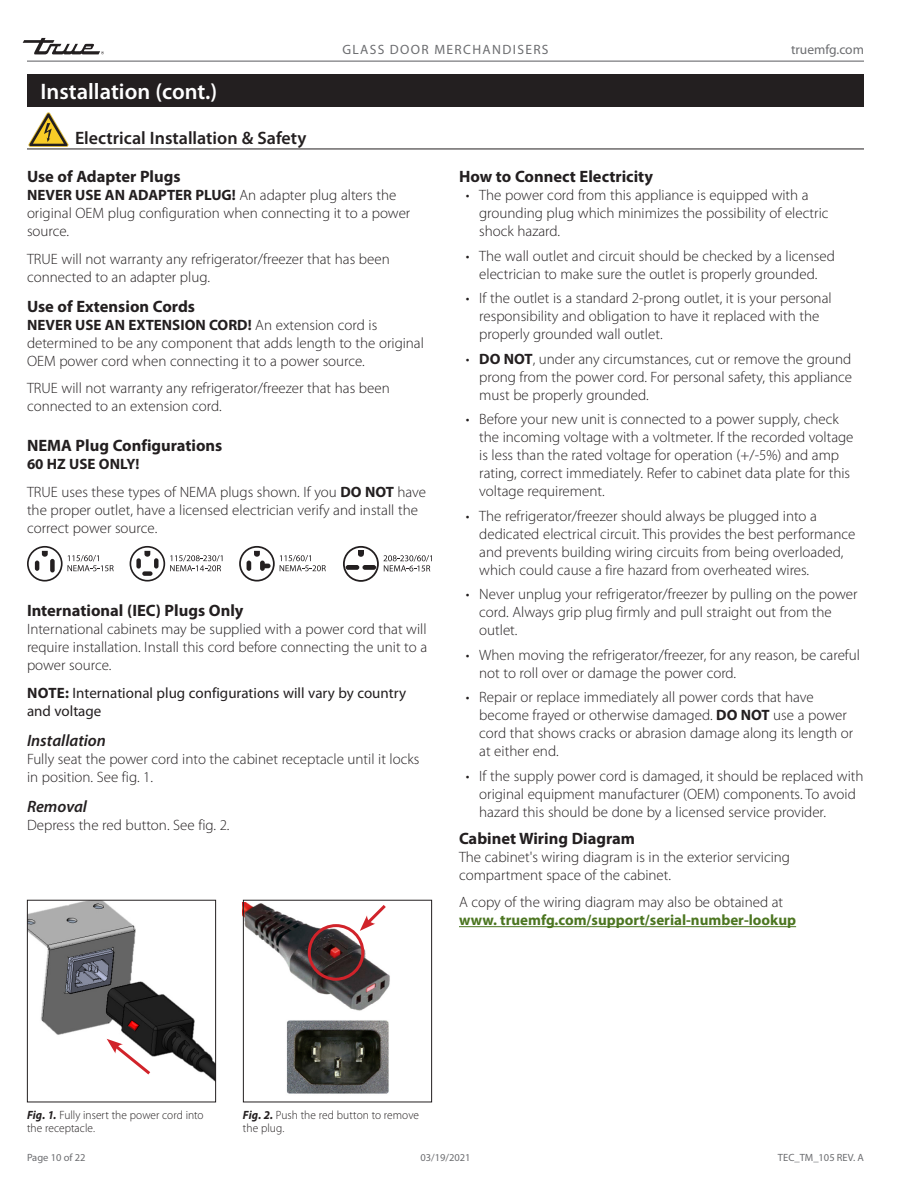
<style>
.page{position:relative;width:918px;height:1188px;background:#fff}
.page>*{position:absolute;margin:0;border:0;box-sizing:border-box;transform-origin:0 0}
.Section_Title_Black{font:600 22.5px "Myriad Pro";color:#fff}
.Subhead_underscore_H{font:600 18px "Myriad Pro";color:#231f20}
.Subhead_NO_underscor{font:700 16.5px "Myriad Pro";color:#231f20}
.Subhead_Heading_3{font:italic 600 16.5px "Myriad Pro";color:#231f20}
.Body_Text_light_Norm{font:300 15px/18px "Myriad Pro";color:#231f20}
.Note_no_indent{font:15px/18px "Myriad Pro";color:#231f20}
.Body_Text_light_Norm-2{font:700 15px "Myriad Pro";color:#4b7520}
.Body_Text_light_Norm-3{font:700 15px "Myriad Pro";color:#231f20}
.t1{font:13.5px "Myriad Pro";letter-spacing:.1em;color:#6c6d70}
.t2{font:13.5px "Myriad Pro";color:#6c6d70}
.Caption_FIG_Regular{font:300 12px/13.5px "Myriad Pro";letter-spacing:.005em;color:#231f20;scale:.95 1}
.t3{font:10.5px "Myriad Pro";color:#6c6d70}
.s1{font-weight:700}
.s2{font-weight:700;font-style:italic}
</style>
<div class="page">
<hr style="left:27px;top:61px;width:837px;height:1px;background:#6c6d70">
<svg style="left:23px;top:38px;width:81px;height:16px"></svg>
<div style="left:27px;top:74px;width:837px;height:33px;background:#231f20"></div>
<img style="left:286px;top:1020px;width:103px;height:74px">
<img style="left:245px;top:903px;width:145px;height:108px">
<div style="left:243px;top:900px;width:189px;height:202px;border:1px solid #231f20"></div>
<svg style="left:360px;top:903px;width:29px;height:28px"></svg>
<div style="left:308px;top:924px;width:56px;height:57px;border:3px solid #d1232a;border-radius:50%"></div>
<img style="left:29px;top:902px;width:185px;height:179px">
<div style="left:27px;top:900px;width:189px;height:202px;border:1px solid #231f20"></div>
<svg style="left:107px;top:1039px;width:47px;height:39px"></svg>
<hr style="left:459px;top:926px;width:337px;height:1px;background:#4b7520">
<svg style="left:27px;top:546px;width:87px;height:36px"></svg>
<svg style="left:130px;top:546px;width:93px;height:36px"></svg>
<svg style="left:239px;top:546px;width:87px;height:36px"></svg>
<svg style="left:343px;top:546px;width:89px;height:36px"></svg>
<hr style="left:27px;top:149px;width:837px;height:1px;background:#231f20">
<svg style="left:29px;top:112px;width:40px;height:35px"></svg>
<p class="Section_Title_Black" style="left:41px;top:79px;width:178px">Installation (cont.)</p>
<p class="Subhead_underscore_H" style="left:75px;top:128px;width:233px">Electrical Installation &amp; Safety</p>
<p class="t1" style="left:342px;top:42px;width:208px">GLASS DOOR MERCHANDISERS</p>
<p class="t2" style="left:791px;top:42px;width:74px">truemfg.com</p>
<p class="Subhead_NO_underscor" style="left:27px;top:167px;width:155px">Use of Adapter Plugs</p>
<p class="Body_Text_light_Norm" style="left:27px;top:186px;width:385px"><span class="s1">NEVER USE AN ADAPTER PLUG!</span> An adapter plug alters the original OEM plug configuration when connecting it to a power source.</p>
<p class="Body_Text_light_Norm" style="left:27px;top:250px;width:364px">TRUE will not warranty any refrigerator/freezer that has been connected to an adapter plug.</p>
<p class="Subhead_NO_underscor" style="left:27px;top:297px;width:170px">Use of Extension Cords</p>
<p class="Body_Text_light_Norm" style="left:27px;top:316px;width:398px"><span class="s1">NEVER USE AN EXTENSION CORD!</span> An extension cord is determined to be any component that adds length to the original<br>OEM power cord when connecting it to a power source.</p>
<p class="Body_Text_light_Norm" style="left:27px;top:380px;width:364px">TRUE will not warranty any refrigerator/freezer that has been connected to an extension cord.</p>
<p class="Subhead_NO_underscor" style="left:27px;top:437px;width:197px">NEMA Plug Configurations</p>
<p class="Body_Text_light_Norm-3" style="left:27px;top:456px;width:114px">60 HZ USE ONLY!</p>
<p class="Body_Text_light_Norm" style="left:27px;top:483px;width:401px">TRUE uses these types of NEMA plugs shown. If you <span class="s1">DO NOT</span> have the proper outlet, have a licensed electrician verify and install the correct power source.</p>
<p class="Subhead_NO_underscor" style="left:27px;top:602px;width:218px">International (IEC) Plugs Only</p>
<p class="Body_Text_light_Norm" style="left:27px;top:621px;width:402px;text-align:justify">International cabinets may be supplied with a power cord that will require installation. Install this cord before connecting the unit to a power source.</p>
<p class="Note_no_indent" style="left:27px;top:684px;width:381px"><span class="s1">NOTE:</span> International plug configurations will vary by country and voltage</p>
<p class="Subhead_Heading_3" style="left:27px;top:731px;width:81px">Installation</p>
<p class="Body_Text_light_Norm" style="left:27px;top:750px;width:394px">Fully seat the power cord into the cabinet receptacle until it locks in position. See fig. 1.</p>
<p class="Subhead_Heading_3" style="left:27px;top:798px;width:62px">Removal</p>
<p class="Body_Text_light_Norm" style="left:27px;top:816px;width:204px">Depress the red button. See fig. 2.</p>
<p class="Subhead_NO_underscor" style="left:459px;top:167px;width:195px">How to Connect Electricity</p>
<p class="Body_Text_light_Norm" style="left:479px;top:186px;width:351px;text-indent:-14px">• The power cord from this appliance is equipped with a grounding plug which minimizes the possibility of electric shock hazard.</p>
<p class="Body_Text_light_Norm" style="left:466px;top:247px;width:371px;text-align:center">• The wall outlet and circuit should be checked by a licensed electrician to make sure the outlet is properly grounded.</p>
<p class="Body_Text_light_Norm" style="left:479px;top:289px;width:354px;text-indent:-14px">• If the outlet is a standard 2-prong outlet, it is your personal responsibility and obligation to have it replaced with the properly grounded wall outlet.</p>
<p class="Body_Text_light_Norm" style="left:479px;top:350px;width:375px;text-align:justify;text-indent:-14px">• <span class="s1">DO NOT</span>, under any circumstances, cut or remove the ground prong from the power cord. For personal safety, this appliance must be properly grounded.</p>
<p class="Body_Text_light_Norm" style="left:479px;top:410px;width:376px;text-indent:-14px">• Before your new unit is connected to a power supply, check the incoming voltage with a voltmeter. If the recorded voltage is less than the rated voltage for operation (+/-5%) and amp rating, correct immediately. Refer to cabinet data plate for this voltage requirement.</p>
<p class="Body_Text_light_Norm" style="left:479px;top:507px;width:378px;text-indent:-14px">• The refrigerator/freezer should always be plugged into a dedicated electrical circuit. This provides the best performance and prevents building wiring circuits from being overloaded, which could cause a fire hazard from overheated wires.</p>
<p class="Body_Text_light_Norm" style="left:479px;top:585px;width:380px;text-indent:-14px">• Never unplug your refrigerator/freezer by pulling on the power cord. Always grip plug firmly and pull straight out from the outlet.</p>
<p class="Body_Text_light_Norm" style="left:479px;top:646px;width:382px;text-indent:-14px">• When moving the refrigerator/freezer, for any reason, be careful not to roll over or damage the power cord.</p>
<p class="Body_Text_light_Norm" style="left:479px;top:688px;width:376px;text-indent:-14px">• Repair or replace immediately all power cords that have become frayed or otherwise damaged. <span class="s1">DO NOT</span> use a power cord that shows cracks or abrasion damage along its length or at either end.</p>
<p class="Body_Text_light_Norm" style="left:479px;top:767px;width:386px;text-indent:-14px">• If the supply power cord is damaged, it should be replaced with original equipment manufacturer (OEM) components. To avoid hazard this should be done by a licensed service provider.</p>
<p class="Subhead_NO_underscor" style="left:459px;top:829px;width:178px">Cabinet Wiring Diagram</p>
<p class="Body_Text_light_Norm" style="left:459px;top:848px;width:333px">The cabinet's wiring diagram is in the exterior servicing compartment space of the cabinet.</p>
<p class="Body_Text_light_Norm" style="left:459px;top:893px;width:326px">A copy of the wiring diagram may also be obtained at</p>
<p class="Body_Text_light_Norm-2" style="left:459px;top:912px;width:339px">www. truemfg.com/support/serial-number-lookup</p>
<p class="Caption_FIG_Regular" style="left:27px;top:1108px;width:187px"><span class="s2">Fig. 1.</span> Fully insert the power cord into the receptacle.</p>
<p class="Caption_FIG_Regular" style="left:243px;top:1108px;width:187px"><span class="s2">Fig. 2.</span> Push the red button to remove the plug.</p>
<p class="t3" style="left:27px;top:1151px;width:60px">Page 10 of 22</p>
<p class="t3" style="left:420px;top:1151px;width:52px">03/19/2021</p>
<p class="t3" style="left:778px;top:1151px;width:88px">TEC_TM_105 REV. A</p>
</div>
